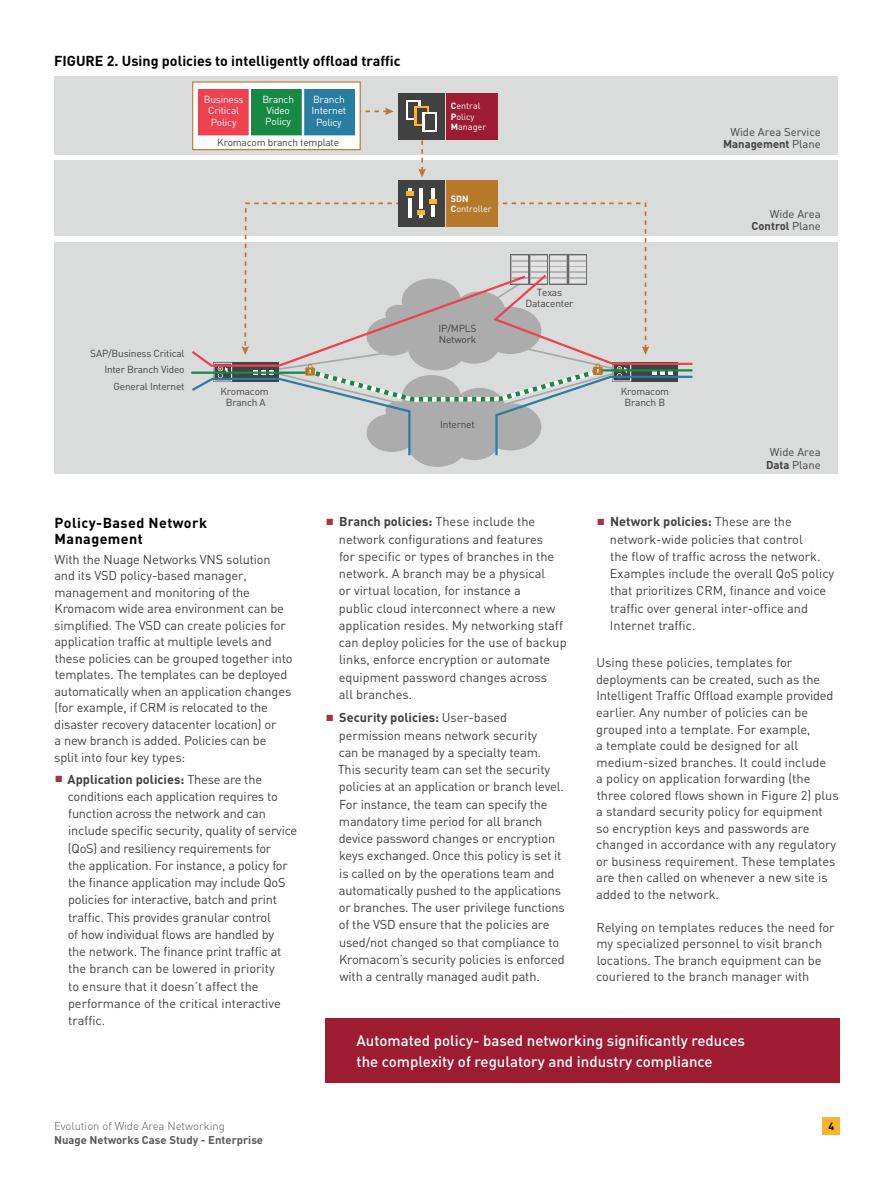
<style>
.page{position:relative;width:894px;height:1191px;background:#fff}
.page>*{position:absolute;margin:0;border:0;box-sizing:border-box;transform-origin:0 0}
.t1{font:500 15px/21px "DIN";color:#fff}
.t2{font:700 14.25px "DIN";color:#000}
.t3{font:700 14.25px/16.5px "DIN";letter-spacing:.03em;color:#000}
.t4{font:12.75px/17.2px "DIN";letter-spacing:-.01em;color:#414042}
.t5{font:11.25px/12.3px "DIN";color:#424143;text-align:right}
.t6{font:700 11.25px "DIN";color:#58595b}
.t7{font:300 11.25px "DIN";color:#58595b}
.t8{font:700 10.5px "DIN";color:#000}
.t9{font:10.2px/11.2px "DIN";letter-spacing:-.02em;color:#424143;text-align:center}
.t10{font:10.2px/11.2px "DIN";letter-spacing:-.02em;color:#fff;text-align:center}
.t11{font:10.2px/11.2px "DIN";letter-spacing:-.02em;color:#414142}
.t12{font:9px/10.2px "DIN";color:#fff}
.s1{font-weight:700}
.s2{color:#a5353e}
</style>
<div class="page">
<div style="left:822px;top:1117px;width:17px;height:17px;background:#fcb32e"></div>
<div style="left:325px;top:1017px;width:514px;height:65px;background:#9e1c32"></div>
<div style="left:54px;top:76px;width:783px;height:78px;background:#dadbdb"></div>
<svg style="left:360px;top:108px;width:33px;height:7px"></svg>
<div style="left:54px;top:242px;width:783px;height:232px;background:#dadbdb"></div>
<div style="left:193px;top:82px;width:167px;height:68px;background:#fff"></div>
<div style="left:192px;top:81px;width:168px;height:69px;border:1px solid #b6782b"></div>
<div style="left:54px;top:161px;width:783px;height:75px;background:#dadbdb"></div>
<svg style="left:418px;top:139px;width:7px;height:38px"></svg>
<svg style="left:244px;top:201px;width:403px;height:55px"></svg>
<div style="left:198px;top:90px;width:50px;height:45px;background:#ef4150"></div>
<div style="left:198px;top:89px;width:50px;height:46px;border:1px solid #ef4150"></div>
<div style="left:251px;top:90px;width:50px;height:45px;background:#168944"></div>
<div style="left:251px;top:89px;width:50px;height:46px;border:1px solid #168944"></div>
<div style="left:304px;top:90px;width:50px;height:45px;background:#287da1"></div>
<div style="left:304px;top:89px;width:50px;height:46px;border:1px solid #287da1"></div>
<div style="left:445px;top:93px;width:52px;height:46px;background:#9e1c33"></div>
<div style="left:398px;top:93px;width:46px;height:46px;background:#414142"></div>
<div style="left:406px;top:100px;width:14px;height:20px;background:#fff"></div>
<div style="left:408px;top:102px;width:10px;height:15px;background:#414142"></div>
<div style="left:414px;top:106px;width:14px;height:20px;background:#fcb32b"></div>
<div style="left:416px;top:108px;width:10px;height:16px;background:#414142"></div>
<svg style="left:422px;top:112px;width:14px;height:20px"></svg>
<div style="left:425px;top:114px;width:9px;height:16px;background:#414142"></div>
<div style="left:445px;top:180px;width:52px;height:46px;background:#b6782b"></div>
<div style="left:398px;top:180px;width:46px;height:46px;background:#414142"></div>
<svg style="left:406px;top:188px;width:30px;height:29px"></svg>
<svg style="left:191px;top:256px;width:502px;height:211px"></svg>
<p class="t2" style="left:54px;top:51px;width:348px">FIGURE 2. Using policies to intelligently offload traffic</p>
<p class="t10" style="left:204px;top:94px;width:41px">Business<br>Critical<br>Policy</p>
<p class="t10" style="left:262px;top:93px;width:33px;text-align:left">Branch<br>Video<br>Policy</p>
<p class="t9" style="left:217px;top:136px;width:123px">Kromacom branch template</p>
<p class="t10" style="left:311px;top:94px;width:36px">Branch<br>Internet<br>Policy</p>
<p class="t12" style="left:450px;top:101px;width:37px"><span class="s1">C</span>entral<br><span class="s1">P</span>olicy<br><span class="s1">M</span>anager</p>
<p class="t12" style="left:450px;top:193px;width:42px"><span class="s1">SDN<br>C</span>ontroller</p>
<p class="t5" style="left:722px;top:125px;width:99px">Wide Area Service<br><span class="s1">Management</span> Plane</p>
<p class="t5" style="left:751px;top:207px;width:71px">Wide Area<br><span class="s1">Control</span> Plane</p>
<p class="t9" style="left:90px;top:344px;width:96px;line-height:16.5px;text-align:right">SAP/Business Critical<br>Inter Branch Video<br>General Internet</p>
<p class="t9" style="left:220px;top:385px;width:50px">Kromacom<br>Branch A</p>
<p class="t3" style="left:55px;top:513px;width:154px">Policy-Based Network<br>Management</p>
<p class="t4" style="left:54px;top:550px;width:240px;line-height:16.5px">With the Nuage Networks VNS solution and its VSD policy-based manager, management and monitoring of the Kromacom wide area environment can be simplified. The VSD can create policies for application traffic at multiple levels and these policies can be grouped together into templates. The templates can be deployed automatically when an application changes (for example, if CRM is relocated to the disaster recovery datacenter location) or<br>a new branch is added. Policies can be split into four key types:</p>
<p class="t4" style="left:68px;top:770px;width:231px;text-indent:-12px"><span class="s2">■</span> <span class="s1">Application policies:</span> These are the conditions each application requires to function across the network and can include specific security, quality of service (QoS) and resiliency requirements for<br>the application. For instance, a policy for the finance application may include QoS policies for interactive, batch and print traffic. This provides granular control<br>of how individual flows are handled by<br>the network. The finance print traffic at the branch can be lowered in priority<br>to ensure that it doesn’t affect the performance of the critical interactive traffic.</p>
<p class="t11" style="left:438px;top:322px;width:40px">IP/MPLS<br>Network</p>
<p class="t11" style="left:440px;top:419px;width:36px">Internet</p>
<p class="t9" style="left:525px;top:286px;width:50px">Texas<br>Datacenter</p>
<p class="t4" style="left:338px;top:513px;width:229px;text-indent:-12px"><span class="s2">■</span> <span class="s1">Branch policies:</span> These include the network configurations and features<br>for specific or types of branches in the network. A branch may be a physical<br>or virtual location, for instance a<br>public cloud interconnect where a new application resides. My networking staff can deploy policies for the use of backup links, enforce encryption or automate equipment password changes across<br>all branches.</p>
<p class="t4" style="left:337px;top:708px;width:228px;text-indent:-11px"><span class="s2">■</span> <span class="s1">Security policies:</span> User-based permission means network security<br>can be managed by a specialty team.<br>This security team can set the security policies at an application or branch level.<br>For instance, the team can specify the mandatory time period for all branch device password changes or encryption keys exchanged. Once this policy is set it is called on by the operations team and automatically pushed to the applications or branches. The user privilege functions of the VSD ensure that the policies are used/not changed so that compliance to Kromacom’s security policies is enforced with a centrally managed audit path.</p>
<p class="t9" style="left:620px;top:385px;width:50px">Kromacom<br>Branch B</p>
<p class="t5" style="left:765px;top:446px;width:56px;text-align:center">Wide Area<br><span class="s1">Data</span> Plane</p>
<p class="t4" style="left:609px;top:513px;width:226px;text-indent:-12px"><span class="s2">■</span> <span class="s1">Network policies:</span> These are the network-wide policies that control<br>the flow of traffic across the network.<br>Examples include the overall QoS policy that prioritizes CRM, finance and voice traffic over general inter-office and Internet traffic.</p>
<p class="t4" style="left:596px;top:654px;width:244px;line-height:16.5px">Using these policies, templates for deployments can be created, such as the Intelligent Traffic Offload example provided earlier. Any number of policies can be grouped into a template. For example,<br>a template could be designed for all medium-sized branches. It could include<br>a policy on application forwarding (the three colored flows shown in Figure 2) plus a standard security policy for equipment so encryption keys and passwords are changed in accordance with any regulatory or business requirement. These templates are then called on whenever a new site is added to the network.</p>
<p class="t4" style="left:596px;top:918px;width:240px;line-height:16.5px">Relying on templates reduces the need for my specialized personnel to visit branch locations. The branch equipment can be couriered to the branch manager with</p>
<p class="t7" style="left:54px;top:1118px;width:172px">Evolution of Wide Area Networking</p>
<p class="t6" style="left:54px;top:1131px;width:210px">Nuage Networks Case Study - Enterprise</p>
<p class="t1" style="left:356px;top:1029px;width:390px">Automated policy- based networking significantly reduces the complexity of regulatory and industry compliance</p>
<p class="t8" style="left:828px;top:1118px;width:7px">4</p>
</div>
